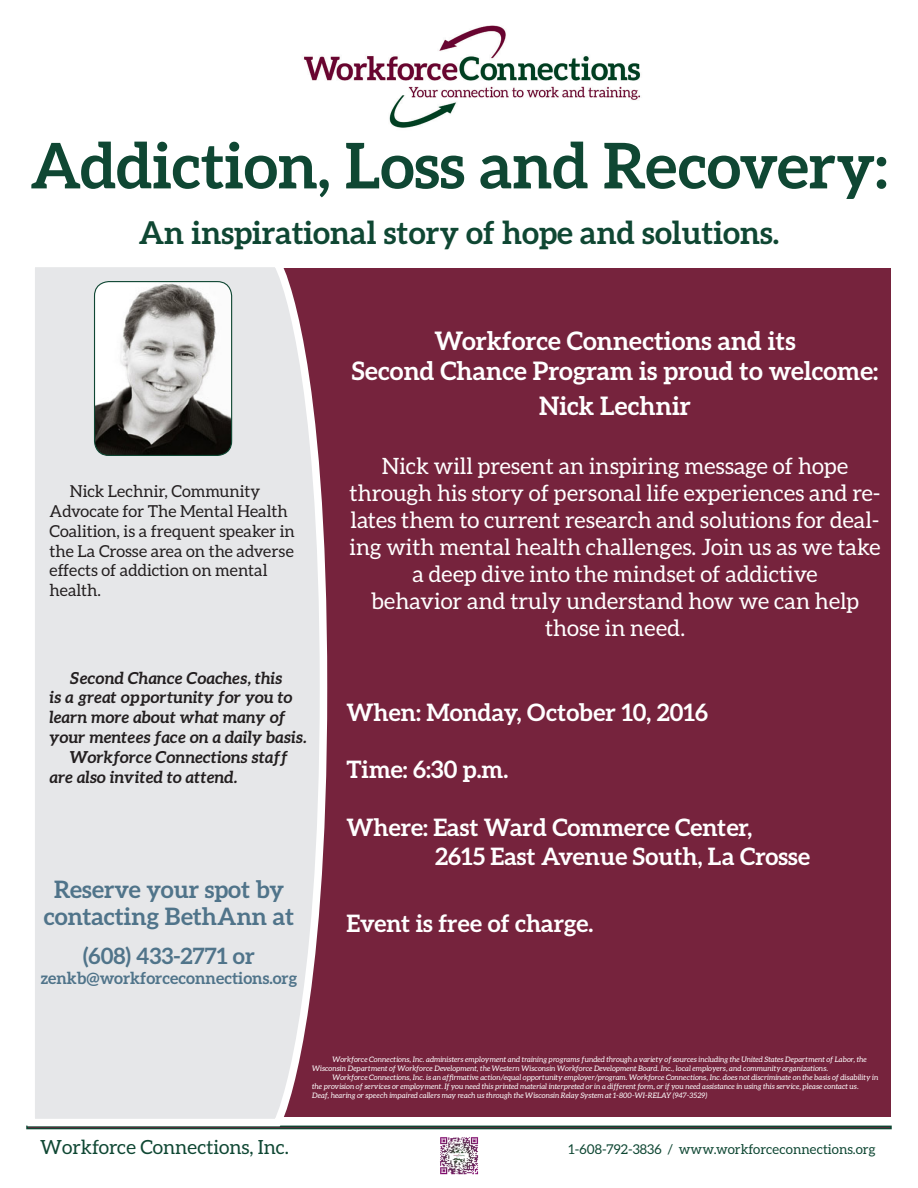
<style>
.page{position:relative;width:918px;height:1188px;background:#fff}
.page>*{position:absolute;margin:0;border:0;box-sizing:border-box;transform-origin:0 0}
.t1{font:700 63px "Aleo";color:#0f4733}
.t2{font:700 31.5px "Aleo";color:#0f4733}
.t3{font:700 25.5px/30.6px "Aleo";color:#fff;text-align:center}
.t4{font:700 24px "Aleo";color:#fff}
.t5{font:700 24px/27px "Aleo";color:#50748a;text-align:center}
.t6{font:22.5px/27px "Aleo";color:#fff;text-align:center}
.t7{font:700 22.5px "Aleo";color:#50748a}
.t8{font:19.5px "Aleo";color:#0f4733}
.t9{font:italic 700 16.5px/19.8px "Aleo";color:#231f20}
.t10{font:16.5px/19.8px "Aleo";color:#231f20}
.t11{font:700 16.5px "Aleo";color:#50748a}
.t12{font:13.5px "Aleo";color:#0f4733}
.t13{font:italic 7.5px/9px "Aleo";color:#fff}
</style>
<div class="page">
<div style="left:260px;top:268px;width:631px;height:849px;background:#76233d"></div>
<div style="left:26px;top:1126px;width:866px;height:3px;background:#75223d;border:2px solid #0f4733"></div>
<img style="left:440px;top:1137px;width:39px;height:38px">
<img style="left:304px;top:25px;width:337px;height:103px">
<svg style="left:26px;top:267px;width:305px;height:863px;background:#e0dde0"></svg>
<img style="left:95px;top:282px;width:137px;height:173px">
<div style="left:94px;top:281px;width:138px;height:175px;border:1px solid #0f4733;border-radius:14px"></div>
<p class="t1" style="left:30px;top:129px;width:859px">Addiction, Loss and Recovery:</p>
<p class="t2" style="left:139px;top:214px;width:642px">An inspirational story of hope and solutions.</p>
<p class="t10" style="left:50px;top:481px;width:247px;text-indent:20px">Nick Lechnir, Community<br>Advocate for The Mental Health<br>Coalition, is a frequent speaker in the La Crosse area on the adverse effects of addiction on mental health.</p>
<p class="t9" style="left:50px;top:667px;width:258px;text-indent:20px">Second Chance Coaches, this<br>is a great opportunity for you to learn more about what many of your mentees face on a daily basis.</p>
<p class="t9" style="left:50px;top:747px;width:240px;text-indent:20px">Workforce Connections staff are also invited to attend.</p>
<p class="t5" style="left:44px;top:876px;width:252px">Reserve your spot by contacting BethAnn at</p>
<p class="t7" style="left:83px;top:943px;width:173px">(608) 433-2771 or</p>
<p class="t11" style="left:41px;top:969px;width:258px">zenkb@workforceconnections.org</p>
<p class="t3" style="left:352px;top:325px;width:528px">Workforce Connections and its<br>Second Chance Program is proud to welcome:</p>
<p class="t3" style="left:539px;top:390px;width:154px">Nick Lechnir</p>
<p class="t6" style="left:350px;top:452px;width:533px">Nick will present an inspiring message of hope through his story of personal life experiences and re&shy;lates them to current research and solutions for deal&shy;ing with mental health challenges. Join us as we take a deep dive into the mindset of addictive<br>behavior and truly understand how we can help those in need.</p>
<p class="t4" style="left:346px;top:698px;width:363px">When: Monday, October 10, 2016</p>
<p class="t4" style="left:346px;top:756px;width:163px">Time: 6:30 p.m.</p>
<p class="t4" style="left:346px;top:813px;width:407px">Where: East Ward Commerce Center,</p>
<p class="t4" style="left:435px;top:842px;width:377px">2615 East Avenue South, La Crosse</p>
<p class="t4" style="left:346px;top:910px;width:248px">Event is free of charge.</p>
<p class="t13" style="left:312px;top:1055px;width:556px;text-indent:20px">Workforce Connections, Inc. administers employment and training programs funded through a variety of sources including the United States Department of Labor, the<br>Wisconsin Department of Workforce Development, the Western Wisconsin Workforce Development Board. Inc., local employers, and community organizations.</p>
<p class="t13" style="left:312px;top:1073px;width:568px;text-indent:20px">Workforce Connections, Inc. is an affirmative action/equal opportunity employer/program. Workforce Connections, Inc. does not discriminate on the basis of disability in the provision of services or employment. If you need this printed material interpreted or in a different form, or if you need assistance in using this service, please contact us.<br>Deaf, hearing or speech impaired callers may reach us through the Wisconsin Relay System at 1-800-WI-RELAY (947-3529)</p>
<p class="t8" style="left:40px;top:1136px;width:250px">Workforce Connections, Inc.</p>
<p class="t12" style="left:569px;top:1142px;width:308px">1-608-792-3836 / www.workforceconnections.org</p>
</div>
